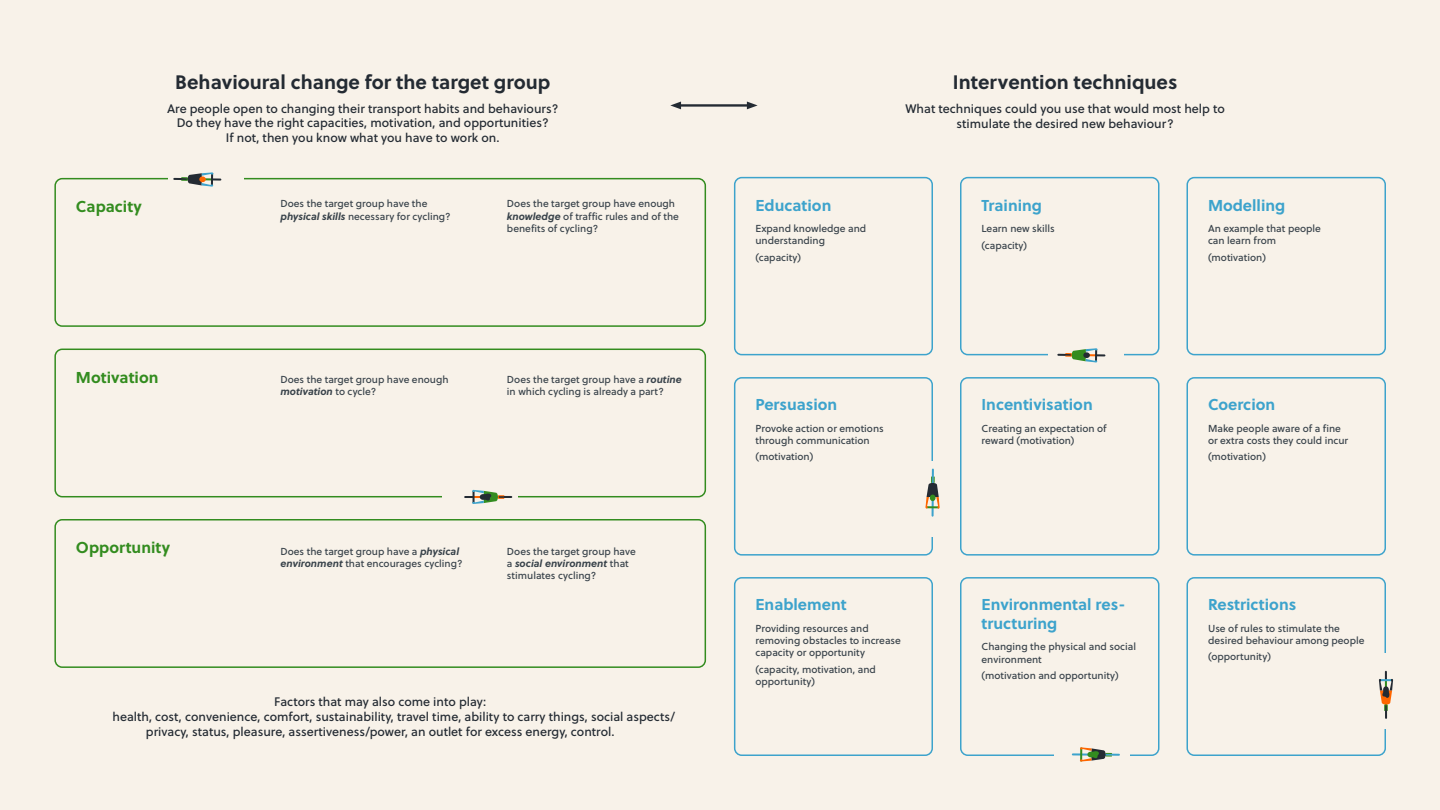
<style>
.page{position:relative;width:1440px;height:810px;background:#f8f2e9}
.page>*{position:absolute;margin:0;border:0;box-sizing:border-box;transform-origin:0 0}
.t1{font:700 19.5px "Soleil";color:#242b33}
.t2{font:700 15.75px/18.9px "Soleil";color:#3da3cc}
.t3{font:700 15.75px "Soleil";color:#338c1f}
.t4{font:12.38px/14.9px "Soleil Bk";color:#242b33;text-align:center}
.t5{font:10.12px/12.1px "Soleil Bk";color:#38424a}
.t6{font:italic 700 10.12px "Soleil";color:#38424a}
.s1{font-family:"Soleil";font-weight:700;font-style:italic}
.s2{font-family:"Soleil Bk";font-weight:400;font-style:normal}
</style>
<div class="page">
<div style="left:54px;top:178px;width:652px;height:149px;border:2px solid #338c1f;border-radius:7px"></div>
<div style="left:54px;top:349px;width:652px;height:148px;border:2px solid #338c1f;border-radius:7px"></div>
<div style="left:54px;top:519px;width:652px;height:149px;border:2px solid #338c1f;border-radius:7px"></div>
<div style="left:734px;top:177px;width:199px;height:178px;border:2px solid #3da3cc;border-radius:7px"></div>
<div style="left:734px;top:377px;width:199px;height:179px;border:2px solid #3da3cc;border-radius:7px"></div>
<div style="left:734px;top:577px;width:199px;height:179px;border:2px solid #3da3cc;border-radius:7px"></div>
<div style="left:960px;top:177px;width:200px;height:178px;border:2px solid #3da3cc;border-radius:7px"></div>
<div style="left:960px;top:377px;width:200px;height:179px;border:2px solid #3da3cc;border-radius:7px"></div>
<div style="left:960px;top:577px;width:200px;height:179px;border:2px solid #3da3cc;border-radius:7px"></div>
<div style="left:1187px;top:177px;width:199px;height:178px;border:2px solid #3da3cc;border-radius:7px"></div>
<div style="left:1187px;top:377px;width:199px;height:179px;border:2px solid #3da3cc;border-radius:7px"></div>
<div style="left:1187px;top:577px;width:199px;height:179px;border:2px solid #3da3cc;border-radius:7px"></div>
<hr style="left:677px;top:104px;width:74px;height:3px;background:#242b33">
<svg style="left:670px;top:102px;width:11px;height:7px"></svg>
<svg style="left:747px;top:102px;width:11px;height:7px"></svg>
<div style="left:168px;top:169px;width:76px;height:24px;background:#f8f2e9"></div>
<div style="left:442px;top:487px;width:76px;height:23px;background:#f8f2e9"></div>
<div style="left:921px;top:461px;width:24px;height:76px;background:#f8f2e9"></div>
<div style="left:1048px;top:343px;width:76px;height:24px;background:#f8f2e9"></div>
<div style="left:1374px;top:653px;width:24px;height:76px;background:#f8f2e9"></div>
<div style="left:1054px;top:743px;width:76px;height:23px;background:#f8f2e9"></div>
<svg style="left:174px;top:172px;width:46px;height:15px"></svg>
<svg style="left:1058px;top:348px;width:46px;height:14px"></svg>
<svg style="left:1379px;top:672px;width:14px;height:46px"></svg>
<svg style="left:465px;top:490px;width:46px;height:14px"></svg>
<svg style="left:1073px;top:747px;width:46px;height:15px"></svg>
<svg style="left:925px;top:470px;width:15px;height:235px"></svg>
<h2 class="t3" style="left:76px;top:194px;width:67px">Capacity</h2>
<h1 class="t1" style="left:175px;top:67px;width:377px">Behavioural change for the target group</h1>
<p class="t4" style="left:167px;top:100px;width:393px">Are people open to changing their transport habits and behaviours?<br>Do they have the right capacities, motivation, and opportunities?<br>If not, then you know what you have to work on.</p>
<p class="t5" style="left:280px;top:197px;width:172px">Does the target group have the <span class="s1">physical skills</span> necessary for cycling?</p>
<p class="t5" style="left:507px;top:197px;width:173px">Does the target group have enough <span class="s1">knowledge</span> of traffic rules and of the benefits of cycling?</p>
<h2 class="t3" style="left:76px;top:365px;width:84px">Motivation</h2>
<p class="t5" style="left:280px;top:373px;width:170px">Does the target group have enough</p>
<p class="t6" style="left:280px;top:384px;width:97px">motivation <span class="s2">to cycle?</span></p>
<p class="t5" style="left:507px;top:373px;width:176px">Does the target group have a <span class="s1">routine </span>in which cycling is already a part?</p>
<h2 class="t3" style="left:76px;top:535px;width:96px">Opportunity</h2>
<p class="t5" style="left:280px;top:545px;width:184px">Does the target group have a <span class="s1">physical environment</span> that encourages cycling?</p>
<p class="t5" style="left:507px;top:545px;width:130px">Does the target group have</p>
<p class="t6" style="left:507px;top:555px;width:123px"><span class="s2">a</span> social environment <span class="s2">that</span></p>
<p class="t5" style="left:507px;top:569px;width:91px">stimulates cycling?</p>
<p class="t4" style="left:274px;top:694px;width:213px">Factors that may also come into play:</p>
<p class="t4" style="left:112px;top:708px;width:564px">health, cost, convenience, comfort, sustainability, travel time, ability to carry things, social aspects/</p>
<p class="t4" style="left:146px;top:723px;width:470px">privacy, status, pleasure, assertiveness/power, an outlet for excess energy, control.</p>
<h2 class="t2" style="left:755px;top:195px;width:77px">Education</h2>
<p class="t5" style="left:755px;top:222px;width:112px">Expand knowledge and understanding</p>
<p class="t5" style="left:755px;top:251px;width:47px">(capacity)</p>
<h1 class="t1" style="left:953px;top:67px;width:226px">Intervention techniques</h1>
<p class="t4" style="left:906px;top:101px;width:321px">What techniques could you use that would most help to stimulate the desired new behaviour?</p>
<h2 class="t2" style="left:982px;top:195px;width:62px">Training</h2>
<p class="t5" style="left:982px;top:220px;width:75px;line-height:16.6px">Learn new skills (capacity)</p>
<h2 class="t2" style="left:1208px;top:195px;width:79px">Modelling</h2>
<p class="t5" style="left:1208px;top:222px;width:114px">An example that people can learn from</p>
<p class="t5" style="left:1208px;top:251px;width:59px">(motivation)</p>
<h2 class="t2" style="left:755px;top:395px;width:83px">Persuasion</h2>
<p class="t5" style="left:755px;top:422px;width:130px">Provoke action or emotions through communication</p>
<p class="t5" style="left:755px;top:450px;width:59px">(motivation)</p>
<h2 class="t2" style="left:982px;top:395px;width:113px">Incentivisation</h2>
<p class="t5" style="left:982px;top:422px;width:127px">Creating an expectation of reward (motivation)</p>
<h2 class="t2" style="left:1208px;top:395px;width:69px">Coercion</h2>
<p class="t5" style="left:1208px;top:422px;width:142px">Make people aware of a fine or extra costs they could incur</p>
<p class="t5" style="left:1208px;top:450px;width:59px">(motivation)</p>
<h2 class="t2" style="left:755px;top:595px;width:93px">Enablement</h2>
<p class="t5" style="left:755px;top:622px;width:147px">Providing resources and removing obstacles to increase capacity or opportunity</p>
<p class="t5" style="left:755px;top:663px;width:122px">(capacity, motivation, and opportunity)</p>
<h2 class="t2" style="left:982px;top:595px;width:145px">Environmental res&shy;tructuring</h2>
<p class="t5" style="left:982px;top:640px;width:156px">Changing the physical and social environment</p>
<p class="t5" style="left:982px;top:669px;width:139px">(motivation and opportunity)</p>
<h2 class="t2" style="left:1208px;top:595px;width:90px">Restrictions</h2>
<p class="t5" style="left:1208px;top:622px;width:158px">Use of rules to stimulate the desired behaviour among people</p>
<p class="t5" style="left:1208px;top:650px;width:64px">(opportunity)</p>
</div>
